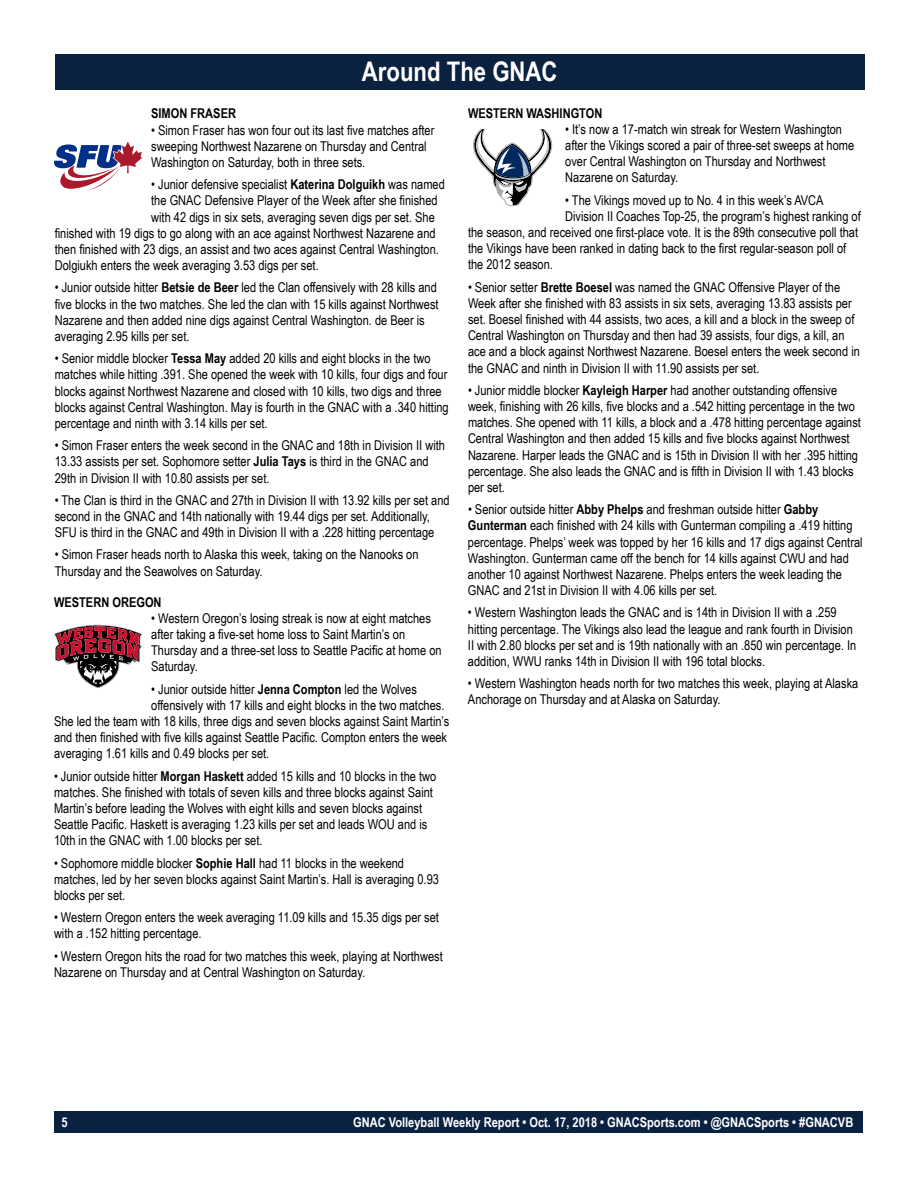
<style>
.page{position:relative;width:918px;height:1188px;background:#fff}
.page>*{position:absolute;margin:0;border:0;box-sizing:border-box;transform-origin:0 0}
.t1{font:700 27px "Arial Narrow";color:#fff}
.t2{font:13.5px/16.2px "Arial Narrow";color:#000}
.t3{font:700 13.5px "Arial Narrow";color:#fff}
.t4{font:700 13.5px "Arial Narrow";color:#000}
.s1{font-weight:700}
</style>
<div class="page">
<div style="left:55px;top:1111px;width:808px;height:22px;background:#0a2240"></div>
<div style="left:55px;top:54px;width:810px;height:36px;background:#0a2240"></div>
<svg style="left:54px;top:142px;width:88px;height:49px"></svg>
<svg style="left:54px;top:625px;width:88px;height:63px"></svg>
<svg style="left:473px;top:130px;width:80px;height:76px"></svg>
<h1 class="t1" style="left:362px;top:51px;width:197px">Around The GNAC</h1>
<p class="t4" style="left:151px;top:103px;width:86px">SIMON FRASER</p>
<p class="t2" style="left:151px;top:121px;width:285px">• Simon Fraser has won four out its last five matches after sweeping Northwest Nazarene on Thursday and Central<br>Washington on Saturday, both in three sets.</p>
<p class="t2" style="left:151px;top:176px;width:295px">• Junior defensive specialist <span class="s1">Katerina Dolguikh</span> was named</p>
<p class="t2" style="left:151px;top:192px;width:288px">the GNAC Defensive Player of the Week after she finished</p>
<p class="t2" style="left:151px;top:208px;width:285px">with 42 digs in six sets, averaging seven digs per set. She</p>
<p class="t2" style="left:55px;top:224px;width:382px">finished with 19 digs to go along with an ace against Northwest Nazarene and</p>
<p class="t2" style="left:55px;top:241px;width:386px">then finished with 23 digs, an assist and two aces against Central Washington.</p>
<p class="t2" style="left:55px;top:257px;width:265px">Dolgiukh enters the week averaging 3.53 digs per set.</p>
<p class="t2" style="left:55px;top:279px;width:385px">• Junior outside hitter <span class="s1">Betsie de Beer</span> led the Clan offensively with 28 kills and five blocks in the two matches. She led the clan with 15 kills against Northwest Nazarene and then added nine digs against Central Washington. de Beer is averaging 2.95 kills per set.</p>
<p class="t2" style="left:55px;top:350px;width:396px">• Senior middle blocker <span class="s1">Tessa May</span> added 20 kills and eight blocks in the two matches while hitting .391. She opened the week with 10 kills, four digs and four blocks against Northwest Nazarene and closed with 10 kills, two digs and three blocks against Central Washington. May is fourth in the GNAC with a .340 hitting percentage and ninth with 3.14 kills per set.</p>
<p class="t2" style="left:55px;top:437px;width:392px">• Simon Fraser enters the week second in the GNAC and 18th in Division II with<br>13.33 assists per set. Sophomore setter <span class="s1">Julia Tays</span> is third in the GNAC and<br>29th in Division II with 10.80 assists per set.</p>
<p class="t2" style="left:55px;top:491px;width:397px">• The Clan is third in the GNAC and 27th in Division II with 13.92 kills per set and second in the GNAC and 14th nationally with 19.44 digs per set. Additionally,<br>SFU is third in the GNAC and 49th in Division II with a .228 hitting percentage</p>
<p class="t2" style="left:55px;top:546px;width:365px">• Simon Fraser heads north to Alaska this week, taking on the Nanooks on<br>Thursday and the Seawolves on Saturday.</p>
<p class="t4" style="left:54px;top:592px;width:109px">WESTERN OREGON</p>
<p class="t2" style="left:151px;top:609px;width:292px">• Western Oregon’s losing streak is now at eight matches after taking a five-set home loss to Saint Martin’s on Thursday and a three-set loss to Seattle Pacific at home on Saturday.</p>
<p class="t2" style="left:151px;top:680px;width:267px">• Junior outside hitter <span class="s1">Jenna Compton</span> led the Wolves</p>
<p class="t2" style="left:151px;top:696px;width:295px">offensively with 17 kills and eight blocks in the two matches.</p>
<p class="t2" style="left:54px;top:713px;width:397px">She led the team with 18 kills, three digs and seven blocks against Saint Martin’s</p>
<p class="t2" style="left:54px;top:729px;width:395px">and then finished with five kills against Seattle Pacific. Compton enters the week</p>
<p class="t2" style="left:54px;top:745px;width:217px">averaging 1.61 kills and 0.49 blocks per set.</p>
<p class="t2" style="left:54px;top:767px;width:384px">• Junior outside hitter <span class="s1">Morgan Haskett</span> added 15 kills and 10 blocks in the two matches. She finished with totals of seven kills and three blocks against Saint Martin’s before leading the Wolves with eight kills and seven blocks against Seattle Pacific. Haskett is averaging 1.23 kills per set and leads WOU and is 10th in the GNAC with 1.00 blocks per set.</p>
<p class="t2" style="left:54px;top:854px;width:387px">• Sophomore middle blocker <span class="s1">Sophie Hall</span> had 11 blocks in the weekend matches, led by her seven blocks against Saint Martin’s. Hall is averaging 0.93 blocks per set.</p>
<p class="t2" style="left:54px;top:909px;width:387px">• Western Oregon enters the week averaging 11.09 kills and 15.35 digs per set with a .152 hitting percentage.</p>
<p class="t2" style="left:54px;top:947px;width:390px">• Western Oregon hits the road for two matches this week, playing at Northwest<br>Nazarene on Thursday and at Central Washington on Saturday.</p>
<p class="t4" style="left:468px;top:103px;width:136px">WESTERN WASHINGTON</p>
<p class="t2" style="left:565px;top:120px;width:291px">• It’s now a 17-match win streak for Western Washington after the Vikings scored a pair of three-set sweeps at home over Central Washington on Thursday and Northwest Nazarene on Saturday.</p>
<p class="t2" style="left:565px;top:191px;width:260px">• The Vikings moved up to No. 4 in this week’s AVCA</p>
<p class="t2" style="left:565px;top:207px;width:297px">Division II Coaches Top-25, the program’s highest ranking of</p>
<p class="t2" style="left:468px;top:224px;width:392px">the season, and received one first-place vote. It is the 89th consecutive poll that</p>
<p class="t2" style="left:468px;top:240px;width:380px">the Vikings have been ranked in dating back to the first regular-season poll of</p>
<p class="t2" style="left:468px;top:256px;width:86px">the 2012 season.</p>
<p class="t2" style="left:468px;top:278px;width:393px">• Senior setter <span class="s1">Brette Boesel</span> was named the GNAC Offensive Player of the Week after she finished with 83 assists in six sets, averaging 13.83 assists per set. Boesel finished with 44 assists, two aces, a kill and a block in the sweep of Central Washington on Thursday and then had 39 assists, four digs, a kill, an ace and a block against Northwest Nazarene. Boesel enters the week second in the GNAC and ninth in Division II with 11.90 assists per set.</p>
<p class="t2" style="left:468px;top:381px;width:395px">• Junior middle blocker <span class="s1">Kayleigh Harper</span> had another outstanding offensive week, finishing with 26 kills, five blocks and a .542 hitting percentage in the two matches. She opened with 11 kills, a block and a .478 hitting percentage against Central Washington and then added 15 kills and five blocks against Northwest Nazarene. Harper leads the GNAC and is 15th in Division II with her .395 hitting percentage. She also leads the GNAC and is fifth in Division II with 1.43 blocks per set.</p>
<p class="t2" style="left:468px;top:501px;width:396px">• Senior outside hitter <span class="s1">Abby Phelps</span> and freshman outside hitter <span class="s1">Gabby Gunterman</span> each finished with 24 kills with Gunterman compiling a .419 hitting percentage. Phelps’ week was topped by her 16 kills and 17 digs against Central Washington. Gunterman came off the bench for 14 kills against CWU and had another 10 against Northwest Nazarene. Phelps enters the week leading the GNAC and 21st in Division II with 4.06 kills per set.</p>
<p class="t2" style="left:468px;top:604px;width:390px">• Western Washington leads the GNAC and is 14th in Division II with a .259 hitting percentage. The Vikings also lead the league and rank fourth in Division II with 2.80 blocks per set and is 19th nationally with an .850 win percentage. In addition, WWU ranks 14th in Division II with 196 total blocks.</p>
<p class="t2" style="left:468px;top:675px;width:392px">• Western Washington heads north for two matches this week, playing at Alaska<br>Anchorage on Thursday and at Alaska on Saturday.</p>
<p class="t3" style="left:61px;top:1112px;width:8px">5</p>
<p class="t3" style="left:353px;top:1112px;width:502px">GNAC Volleyball Weekly Report • Oct. 17, 2018 • GNACSports.com • @GNACSports • #GNACVB</p>
</div>
